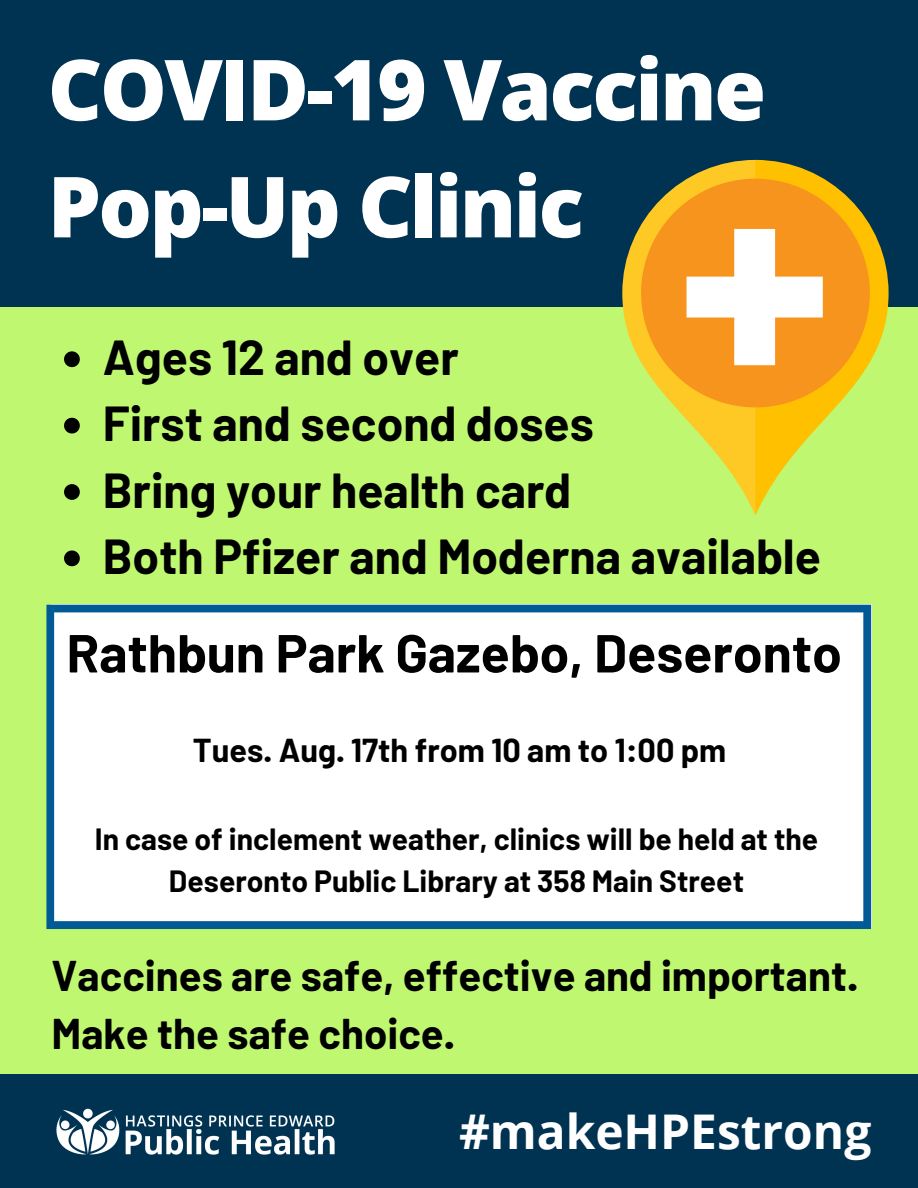
<style>
.page{position:relative;width:918px;height:1188px;background:#bff870}
.page>*{position:absolute;margin:0;border:0;box-sizing:border-box;transform-origin:0 0}
.t1{font:800 84.3px "Open Sans";letter-spacing:-.03em;color:#fff}
.t2{font:700 53.4px "Barlow";color:#000}
.t3{font:700 48px "Barlow";color:#000}
.t4{font:700 47.85px "Open Sans";color:#fff}
.t5{font:700 42px/58.5px "Barlow";color:#000}
.t6{font:700 32.4px "Barlow";color:#000}
.t7{font:700 30px/41.7px "Barlow";color:#000;text-align:center}
</style>
<div class="page">
<div style="left:1px;top:0;width:917px;height:307px;background:#003252"></div>
<svg style="left:622px;top:160px;width:266px;height:355px"></svg>
<svg style="left:622px;top:160px;width:133px;height:355px"></svg>
<svg style="left:641px;top:179px;width:229px;height:228px;background:#e99e21"></svg>
<svg style="left:687px;top:229px;width:136px;height:136px;background:#fbca90"></svg>
<div style="left:0;top:1074px;width:918px;height:114px;background:#003252"></div>
<img style="left:56px;top:1108px;width:279px;height:47px">
<svg style="left:46px;top:605px;width:825px;height:324px;background:#ecf3f5"></svg>
<svg style="left:64px;top:351px;width:16px;height:16px"></svg>
<svg style="left:64px;top:418px;width:16px;height:16px"></svg>
<svg style="left:64px;top:484px;width:16px;height:16px"></svg>
<svg style="left:64px;top:550px;width:16px;height:16px"></svg>
<p class="t1" style="left:48px;top:30px;width:720px">COVID-19 Vaccine</p>
<p class="t1" style="left:48px;top:147px;width:538px">Pop-Up Clinic</p>
<p class="t3" style="left:103px;top:327px;width:357px">Ages 12 and over</p>
<p class="t3" style="left:103px;top:393px;width:493px">First and second doses</p>
<p class="t3" style="left:103px;top:460px;width:470px">Bring your health card</p>
<p class="t3" style="left:103px;top:526px;width:720px">Both Pfizer and Moderna available</p>
<p class="t2" style="left:66px;top:619px;width:777px">Rathbun Park Gazebo, Deseronto</p>
<p class="t6" style="left:193px;top:730px;width:535px">Tues. Aug. 17th from 10 am to 1:00 pm</p>
<p class="t7" style="left:95px;top:817px;width:725px">In case of inclement weather, clinics will be held at the<br>Deseronto Public Library at 358 Main Street</p>
<p class="t5" style="left:52px;top:945px;width:808px">Vaccines are safe, effective and important.<br>Make the safe choice.</p>
<p class="t4" style="left:459px;top:1098px;width:414px">#makeHPEstrong</p>
</div>
